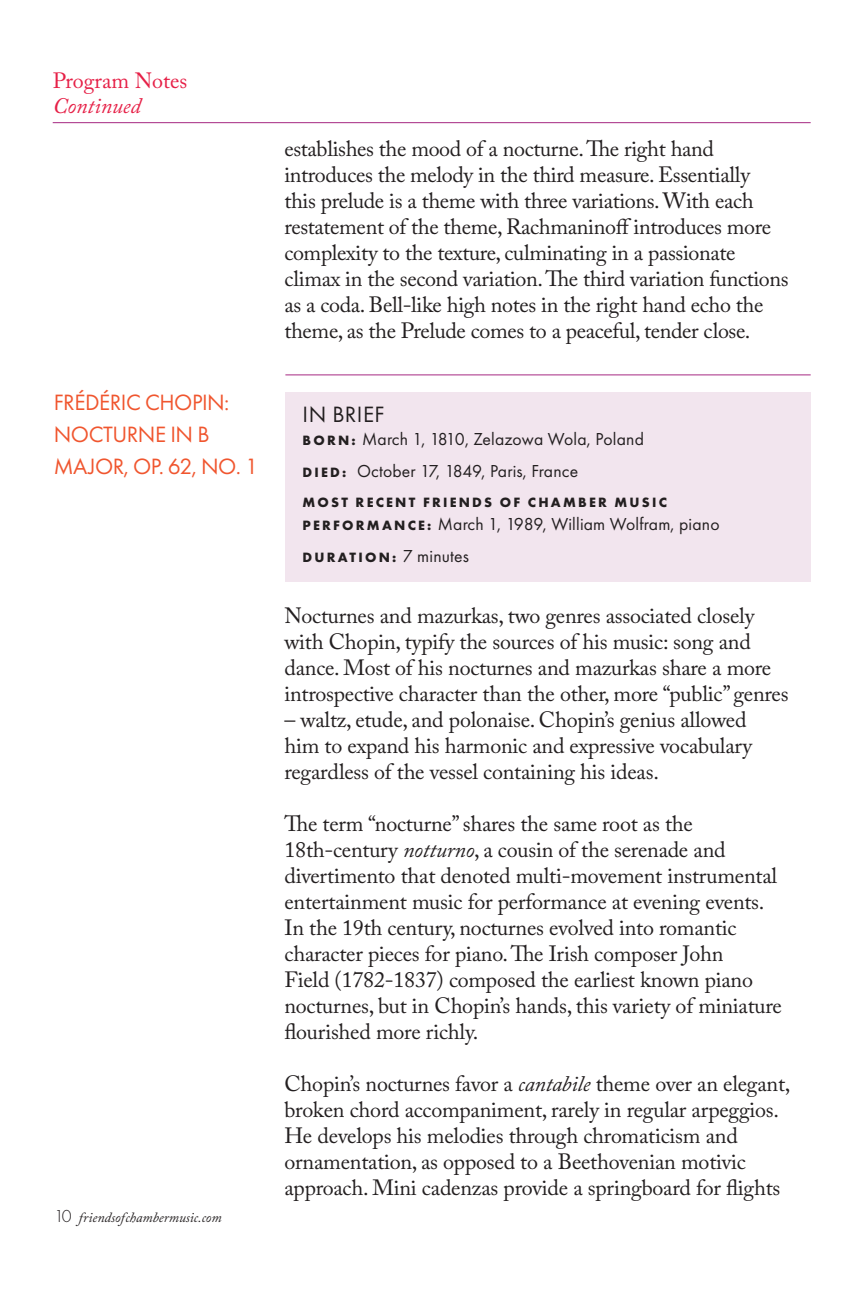
<style>
.page{position:relative;width:864px;height:1296px;background:#fff}
.page>*{position:absolute;margin:0;border:0;box-sizing:border-box;transform-origin:0 0}
.t1{font:23px/32px "Futura PT";letter-spacing:-.02em;color:#f0562f}
.t2{font:23px "Futura PT";letter-spacing:.02em;color:#231f20}
.t3{font:22px/26px "Adobe Caslon Pro";letter-spacing:-.01em;color:#231f20}
.t4{font:22px "Adobe Caslon Pro";color:#e62047}
.t5{font:italic 22px "Adobe Caslon Pro";color:#e62047}
.t6{font:18px/32px "Futura PT";letter-spacing:.01em;color:#231f20}
.t7{font:700 14px "Futura PT";letter-spacing:.16em;color:#231f20}
.t8{font:italic 14px "Adobe Caslon Pro";color:#231f20}
.s1{font-family:"Futura PT";font-weight:300;font-style:normal;font-size:18px}
.s2{font-weight:700;font-size:14px}
.s3{font-weight:400;font-size:18px}
.s4{font-style:italic}
</style>
<div class="page">
<hr style="left:53px;top:122px;width:758px;height:1px;background:#a62882">
<div style="left:285px;top:392px;width:526px;height:190px;background:#f2e5ee"></div>
<hr style="left:285px;top:374px;width:526px;height:1px;background:#a62882">
<p class="t4" style="left:53px;top:68px;width:136px">Program Notes</p>
<p class="t5" style="left:53px;top:93px;width:90px">Continued</p>
<p class="t1" style="left:54px;top:386px;width:206px">FRÉDÉRIC CHOPIN:<br>NOCTURNE IN B<br>MAJOR, OP. 62, NO. 1</p>
<p class="t8" style="left:54px;top:1209px;width:169px"><span class="s1">10</span> friendsofchambermusic.com</p>
<p class="t3" style="left:284px;top:135px;width:506px">establishes the mood of a nocturne. The right hand introduces the melody in the third measure. Essentially<br>this prelude is a theme with three variations. With each restatement of the theme, Rachmaninoff introduces more complexity to the texture, culminating in a passionate climax in the second variation. The third variation functions as a coda. Bell-like high notes in the right hand echo the theme, as the Prelude comes to a peaceful, tender close.</p>
<p class="t2" style="left:303px;top:401px;width:84px">IN BRIEF</p>
<p class="t6" style="left:303px;top:423px;width:343px"><span class="s2">BORN:</span> March 1, 1810, Zelazowa Wola, Poland<br><span class="s2">DIED:</span> October 17, 1849, Paris, France</p>
<p class="t7" style="left:303px;top:493px;width:366px">MOST RECENT FRIENDS OF CHAMBER MUSIC</p>
<p class="t6" style="left:303px;top:508px;width:419px"><span class="s2">PERFORMANCE:</span> March 1, 1989, William Wolfram, piano</p>
<p class="t7" style="left:303px;top:548px;width:168px">DURATION: <span class="s3">7 minutes</span></p>
<p class="t3" style="left:284px;top:602px;width:506px">Nocturnes and mazurkas, two genres associated closely with Chopin, typify the sources of his music: song and dance. Most of his nocturnes and mazurkas share a more introspective character than the other, more “public” genres</p>
<p class="t3" style="left:284px;top:706px;width:469px">– waltz, etude, and polonaise. Chopin’s genius allowed him to expand his harmonic and expressive vocabulary regardless of the vessel containing his ideas.</p>
<p class="t3" style="left:284px;top:810px;width:499px">The term “nocturne” shares the same root as the 18th-century <span class="s4">notturno</span>, a cousin of the serenade and divertimento that denoted multi-movement instrumental entertainment music for performance at evening events.<br>In the 19th century, nocturnes evolved into romantic character pieces for piano. The Irish composer John<br>Field (1782-1837) composed the earliest known piano nocturnes, but in Chopin’s hands, this variety of miniature flourished more richly.</p>
<p class="t3" style="left:284px;top:1070px;width:507px">Chopin’s nocturnes favor a <span class="s4">cantabile</span> theme over an elegant, broken chord accompaniment, rarely in regular arpeggios.<br>He develops his melodies through chromaticism and ornamentation, as opposed to a Beethovenian motivic approach. Mini cadenzas provide a springboard for flights</p>
</div>
